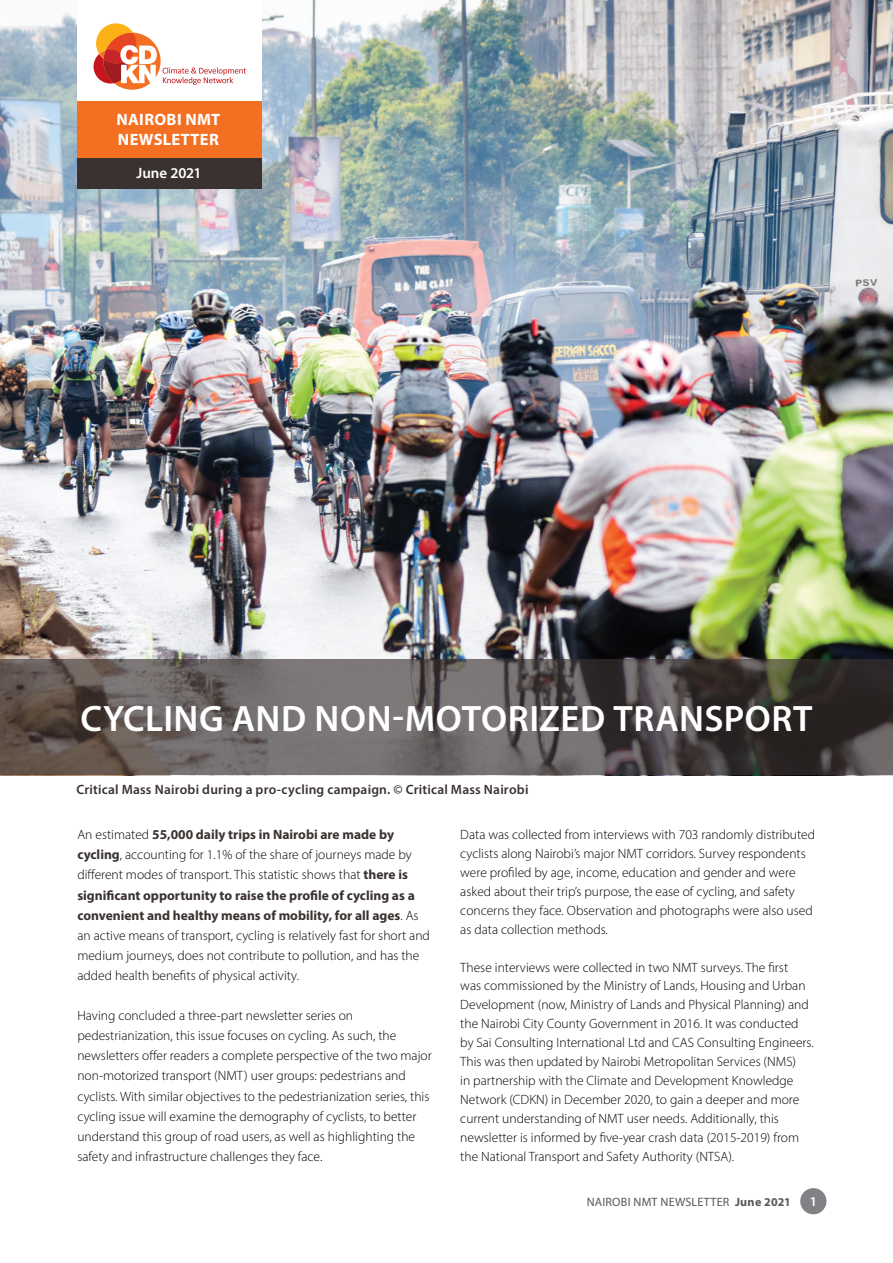
<style>
.page{position:relative;width:893px;height:1263px;background:#fff}
.page>*{position:absolute;margin:0;border:0;box-sizing:border-box;transform-origin:0 0}
.t1{font:600 36.9px "Myriad Pro";letter-spacing:.01em;color:#fff}
.t2{font:700 16.5px/20px "Myriad Pro";letter-spacing:.025em;color:#fff}
.t3{font:600 15px "Myriad Pro";color:#fff}
.t4{font:300 13.5px/18.9px "Myriad Pro";color:#000}
.t5{font:600 13.5px "Myriad Pro";letter-spacing:.015em;color:#3a3230}
.t6{font:600 13.5px "Myriad Pro";color:#fff}
.t7{font:12.15px "Myriad Pro";letter-spacing:.02em;color:#58595b}
.s1{font-weight:700;color:#3a3230}
.s2{font-weight:700}
.s3{font-weight:700;font-size:12px}
</style>
<div class="page">
<div style="left:800px;top:1188px;width:26px;height:26px;background:#808285;border-radius:50%"></div>
<img style="left:0;top:0;width:893px;height:660px">
<svg style="left:0;top:660px;width:893px;height:115px;background:#5b5453"></svg>
<div style="left:77px;top:0;width:184px;height:114px;background:#fff"></div>
<div style="left:77px;top:102px;width:184px;height:57px;background:#f36f21"></div>
<div style="left:77px;top:158px;width:184px;height:31px;background:#3a3230"></div>
<svg style="left:163px;top:67px;width:83px;height:18px"></svg>
<svg style="left:104px;top:33px;width:57px;height:57px"></svg>
<svg style="left:94px;top:23px;width:63px;height:61px"></svg>
<p class="t2" style="left:117px;top:109px;width:105px">NAIROBI NMT<br>NEWSLETTER</p>
<p class="t3" style="left:136px;top:163px;width:67px">June 2021</p>
<h1 class="t1" style="left:80px;top:695px;width:734px">CYCLING AND NON-MOTORIZED TRANSPORT</h1>
<p class="t5" style="left:77px;top:780px;width:453px">Critical Mass Nairobi during a pro-cycling campaign. © Critical Mass Nairobi</p>
<p class="t4" style="left:77px;top:824px;width:354px;line-height:20.1px">An estimated <span class="s1">55,000 daily trips in Nairobi are made by cycling</span>, accounting for 1.1% of the share of journeys made by different modes of transport. This statistic shows that <span class="s1">there is significant opportunity to raise the profile of cycling as a convenient and healthy means of mobility, for all ages</span>. As an active means of transport, cycling is relatively fast for short and medium journeys, does not contribute to pollution, and has the added health benefits of physical activity.</p>
<p class="t4" style="left:77px;top:1005px;width:356px;line-height:20.1px">Having concluded a three-part newsletter series on pedestrianization, this issue focuses on cycling. As such, the newsletters offer readers a complete perspective of the two major non-motorized transport (NMT) user groups: pedestrians and cyclists. With similar objectives to the pedestrianization series, this cycling issue will examine the demography of cyclists, to better understand this group of road users, as well as highlighting the safety and infrastructure challenges they face.</p>
<p class="t4" style="left:460px;top:825px;width:356px">Data was collected from interviews with 703 randomly distributed cyclists along Nairobi’s major NMT corridors. Survey respondents were profiled by age, income, education and gender and were asked about their trip’s purpose, the ease of cycling, and safety concerns they face. Observation and photographs were also used as data collection methods.</p>
<p class="t4" style="left:460px;top:957px;width:355px">These interviews were collected in two NMT surveys. The first<br>was commissioned by the Ministry of Lands, Housing and Urban Development (now, Ministry of Lands and Physical Planning) and the Nairobi City County Government in 2016. It was conducted by Sai Consulting International Ltd and CAS Consulting Engineers.<br>This was then updated by Nairobi Metropolitan Services (NMS)<br>in partnership with the Climate and Development Knowledge Network (CDKN) in December 2020, to gain a deeper and more current understanding of NMT user needs. Additionally, this newsletter is informed by five-year crash data (2015-2019) from the National Transport and Safety Authority (NTSA).</p>
<p class="t7" style="left:587px;top:1194px;width:206px">NAIROBI NMT NEWSLETTER <span class="s2">June</span> <span class="s3">2021</span></p>
<p class="t6" style="left:810px;top:1193px;width:9px">1</p>
</div>
